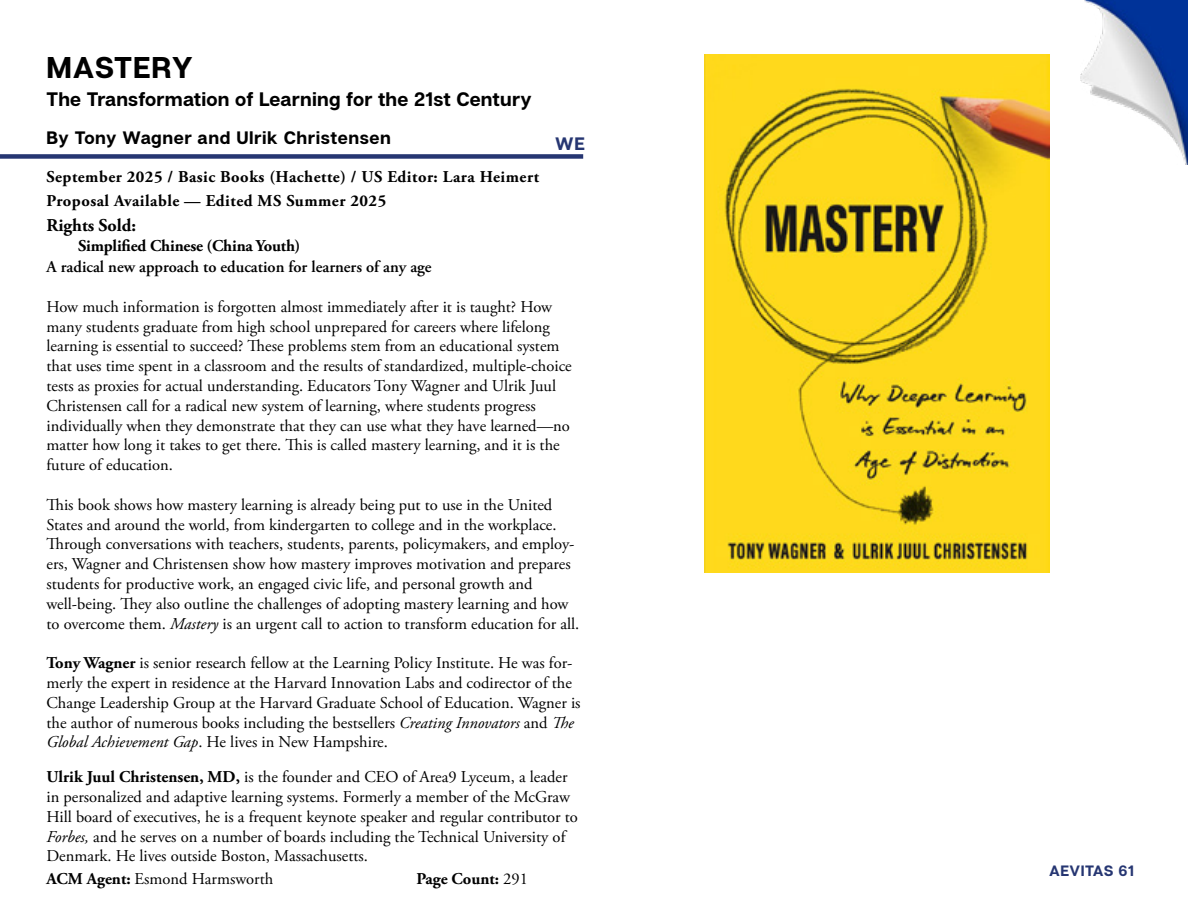
<style>
.page{position:relative;width:1188px;height:918px;background:#fff}
.page>*{position:absolute;margin:0;border:0;box-sizing:border-box;transform-origin:0 0}
.t1{font:700 30px "Articulat C Fv 2";letter-spacing:.02em;color:#000}
.t2{font:700 19.5px "Articulat C Fv 2";letter-spacing:.01em;color:#000}
.t3{font:700 18px "Articulat C Fv 2";letter-spacing:.03em;color:#000}
.t4{font:700 18px "Adobe Garamond Pro";color:#000}
.t5{font:700 18px "Articulat C Fv 2";color:#263672}
.t6{font:16.5px/19.8px "Adobe Garamond Pro";color:#000}
.t7{font:700 16.5px/24px "Adobe Garamond Pro";letter-spacing:.03em;color:#000}
.t8{font:600 16.5px "Adobe Garamond Pro";color:#000}
.t9{font:700 16.5px "Adobe Garamond Pro";letter-spacing:-.01em;color:#000}
.t10{font:700 16.5px "Adobe Garamond Pro";color:#000}
.t11{font:700 15px "Articulat C Fv 2";letter-spacing:.03em;color:#263672}
.s1{font-style:italic}
.s2{font-weight:700}
.s3{font-weight:400}
</style>
<div class="page">
<img style="left:1080px;top:0;width:108px;height:164px">
<div style="left:0;top:154px;width:583px;height:5px;background:#263672"></div>
<img style="left:704px;top:55px;width:346px;height:517px">
<h1 class="t1" style="left:46px;top:49px;width:148px">MASTERY</h1>
<p class="t2" style="left:46px;top:88px;width:487px">The Transformation of Learning for the 21st Century</p>
<p class="t3" style="left:46px;top:127px;width:346px">By Tony Wagner and Ulrik Christensen</p>
<p class="t7" style="left:46px;top:165px;width:494px">September 2025 / Basic Books (Hachette) / US Editor: Lara Heimert<br>Proposal Available — Edited MS Summer 2025</p>
<p class="t4" style="left:46px;top:215px;width:91px">Rights Sold:</p>
<p class="t9" style="left:78px;top:236px;width:224px">Simplified Chinese (China Youth)</p>
<p class="t5" style="left:555px;top:133px;width:31px">WE</p>
<p class="t8" style="left:46px;top:258px;width:387px">A radical new approach to education for learners of any age</p>
<p class="t6" style="left:46px;top:297px;width:527px">How much information is forgotten almost immediately after it is taught? How many students graduate from high school unprepared for careers where lifelong learning is essential to succeed? These problems stem from an educational system that uses time spent in a classroom and the results of standardized, multiple-choice tests as proxies for actual understanding. Educators Tony Wagner and Ulrik Juul Christensen call for a radical new system of learning, where students progress individually when they demonstrate that they can use what they have learned—no matter how long it takes to get there. This is called mastery learning, and it is the future of education.</p>
<p class="t6" style="left:46px;top:495px;width:534px">This book shows how mastery learning is already being put to use in the United States and around the world, from kindergarten to college and in the workplace.<br>Through conversations with teachers, students, parents, policymakers, and employ&shy;ers, Wagner and Christensen show how mastery improves motivation and prepares students for productive work, an engaged civic life, and personal growth and well-being. They also outline the challenges of adopting mastery learning and how to overcome them. <span class="s1">Mastery</span> is an urgent call to action to transform education for all.</p>
<p class="t6" style="left:46px;top:654px;width:536px"><span class="s2">Tony Wagner</span> is senior research fellow at the Learning Policy Institute. He was for&shy;merly the expert in residence at the Harvard Innovation Labs and codirector of the Change Leadership Group at the Harvard Graduate School of Education. Wagner is the author of numerous books including the bestsellers <span class="s1">Creating Innovators</span> and <span class="s1">The Global Achievement Gap</span>. He lives in New Hampshire.</p>
<p class="t6" style="left:46px;top:768px;width:533px"><span class="s2">Ulrik Juul Christensen, MD,</span> is the founder and CEO of Area9 Lyceum, a leader in personalized and adaptive learning systems. Formerly a member of the McGraw Hill board of executives, he is a frequent keynote speaker and regular contributor to <span class="s1">Forbes,</span> and he serves on a number of boards including the Technical University of Denmark. He lives outside Boston, Massachusetts.</p>
<p class="t6" style="left:46px;top:869px;width:228px"><span class="s2">ACM Agent:</span> Esmond Harmsworth</p>
<p class="t10" style="left:416px;top:869px;width:113px">Page Count: <span class="s3">291</span></p>
<p class="t11" style="left:1049px;top:862px;width:86px">AEVITAS 61</p>
</div>
